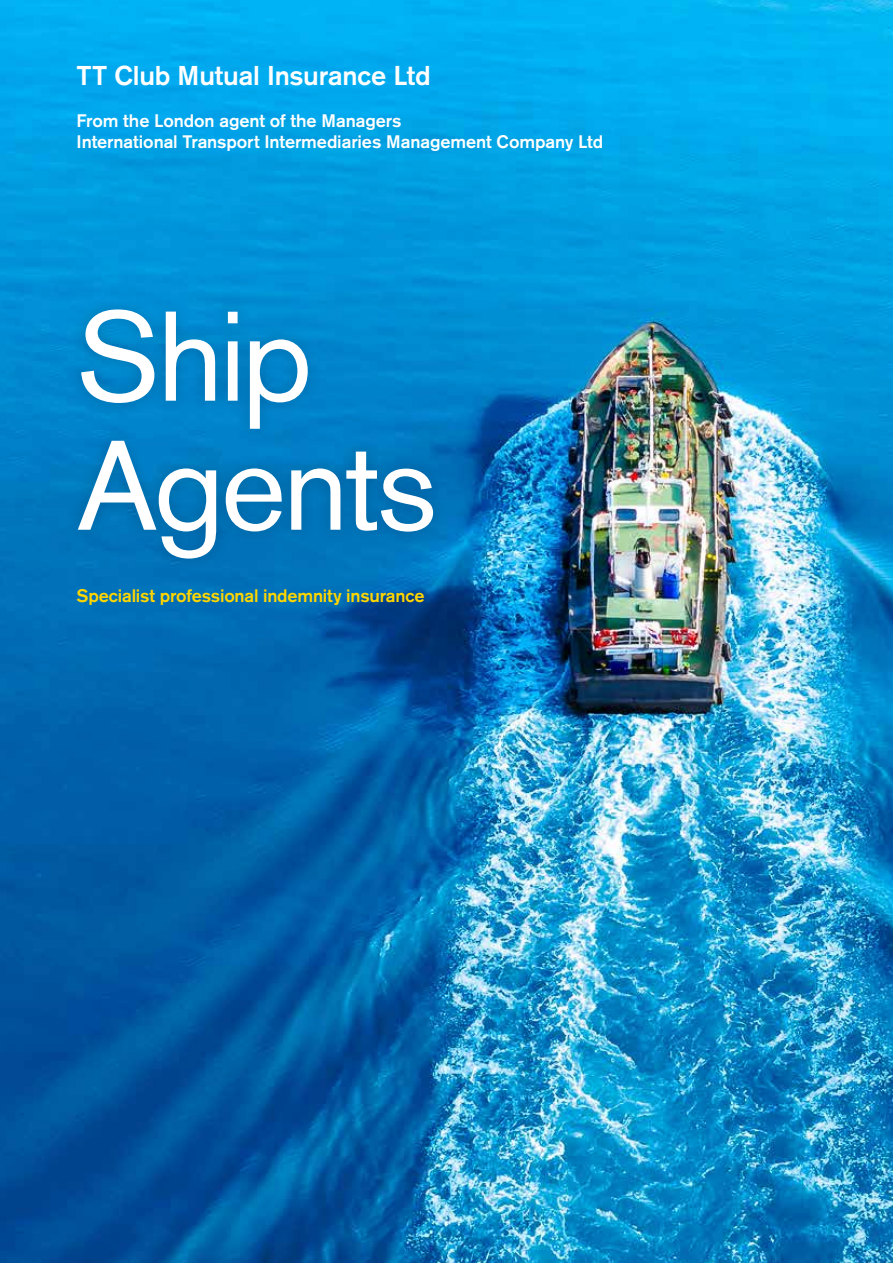
<style>
.page{position:relative;width:893px;height:1263px;background:#fff}
.page>*{position:absolute;margin:0;border:0;box-sizing:border-box;transform-origin:0 0}
.t1{font:126px/129px "Akzidenz Grotesk BE";letter-spacing:-.03em;color:#fff}
.t2{font:500 27px "Akzidenz Grotesk BE";letter-spacing:-.005em;color:#fff}
.t3{font:500 18px/21px "Akzidenz Grotesk BE";letter-spacing:-.005em;color:#fff}
.t4{font:500 18px "Akzidenz Grotesk BE";letter-spacing:-.01em;color:#ffd600}
</style>
<div class="page">
<img style="left:0;top:0;width:893px;height:1263px">
<div style="left:64px;top:294px;width:384px;height:279px;background:#000;opacity:.17"></div>
<h2 class="t2" style="left:77px;top:59px;width:356px">TT Club Mutual Insurance Ltd</h2>
<p class="t3" style="left:77px;top:110px;width:528px">From the London agent of the Managers<br>International Transport Intermediaries Management Company Ltd</p>
<h1 class="t1" style="left:77px;top:292px;width:362px">Ship<br>Agents</h1>
<p class="t4" style="left:77px;top:584px;width:350px">Specialist professional indemnity insurance</p>
</div>
